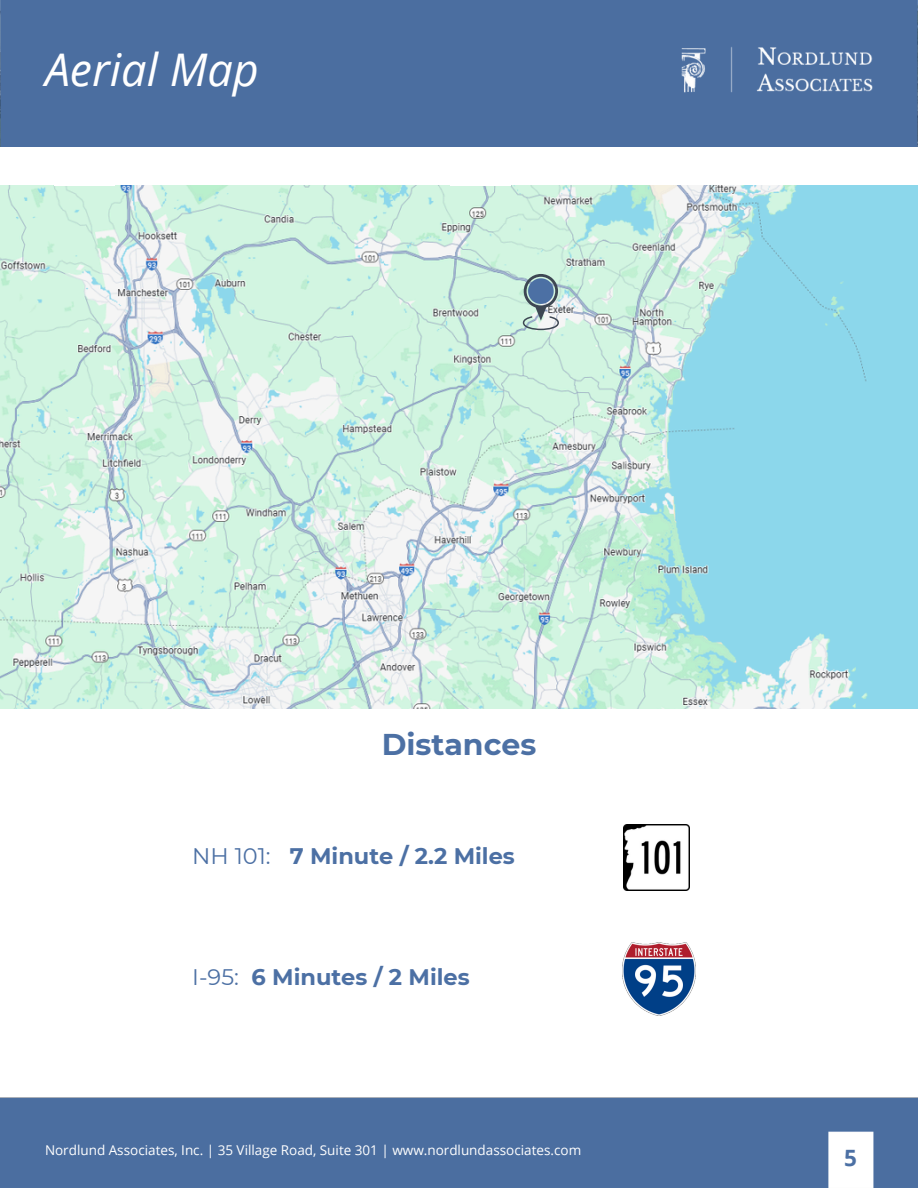
<style>
.page{position:relative;width:918px;height:1188px;background:#fff}
.page>*{position:absolute;margin:0;border:0;box-sizing:border-box;transform-origin:0 0}
.t1{font:italic 45px "Open Sans";color:#fff}
.t2{font:700 30px "Montserrat";color:#4c70a4}
.t3{font:700 22.5px "Montserrat";color:#4c70a4}
.t4{font:700 22.5px "Open Sans";color:#4c70a4}
.t5{font:13.5px "Open Sans";color:#fff}
.s1{font-weight:400}
</style>
<div class="page">
<div style="left:0;top:1097px;width:918px;height:91px;background:#4b6ea0"></div>
<div style="left:0;top:0;width:918px;height:146px;background:#4b6ea0"></div>
<img style="left:682px;top:45px;width:191px;height:49px">
<img style="left:0;top:185px;width:918px;height:524px">
<svg style="left:523px;top:273px;width:36px;height:57px;background:#91a8b3"></svg>
<img style="left:622px;top:942px;width:73px;height:73px">
<img style="left:623px;top:824px;width:67px;height:67px">
<p class="t1" style="left:45px;top:38px;width:215px">Aerial Map</p>
<h3 class="t2" style="left:382px;top:726px;width:156px">Distances</h3>
<p class="t3" style="left:192px;top:842px;width:324px"><span class="s1">NH 101:</span> 7 Minute / 2.2 Miles</p>
<p class="t3" style="left:192px;top:963px;width:279px"><span class="s1">I-95:</span> 6 Minutes / 2 Miles</p>
<p class="t5" style="left:45px;top:1140px;width:538px">Nordlund Associates, Inc. | 35 Village Road, Suite 301 | www.nordlundassociates.com</p>
<h3 class="t4" style="left:844px;top:1142px;width:14px">5</h3>
</div>
